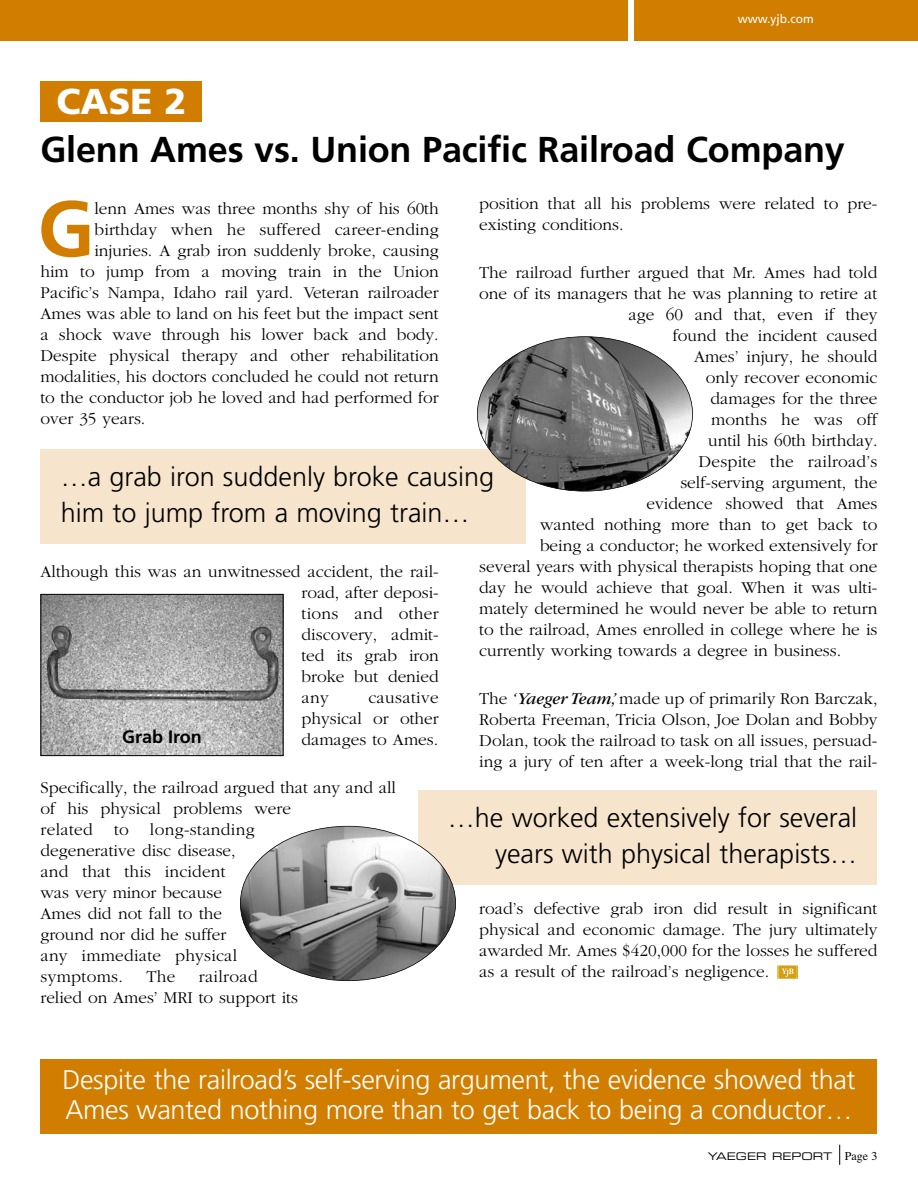
<style>
.page{position:relative;width:918px;height:1188px;background:#fff}
.page>*{position:absolute;margin:0;border:0;box-sizing:border-box;transform-origin:0 0}
.t1{font:700 78.75px "Frutiger";color:#d17e00}
.t2{font:700 36px "Frutiger";letter-spacing:-.005em;color:#000}
.t3{font:900 36px "Frutiger";color:#fff}
.t4{font:300 27px/36px "Frutiger";color:#000}
.t5{font:300 27px/30px "Frutiger";letter-spacing:-.01em;color:#fff}
.t6{font:700 18px "Frutiger";letter-spacing:-.005em;color:#000}
.t7{font:300 17.25px/21px "Garamond";color:#000;text-align:justify}
.t8{font:12px "Frutiger";color:#fff}
.t9{font:10.5px "Eurostile Extended Two";color:#000}
.s1{font-weight:400;font-style:italic}
.s2{font-family:"Times";font-size:12px}
</style>
<div class="page">
<div style="left:0;top:0;width:628px;height:40px;background:#d17e00"></div>
<div style="left:634px;top:0;width:284px;height:40px;background:#d17e00"></div>
<svg style="left:839px;top:1145px;width:1px;height:20px"></svg>
<svg style="left:778px;top:966px;width:20px;height:13px"></svg>
<div style="left:40px;top:449px;width:486px;height:95px;background:#f6e5cc"></div>
<img style="left:477px;top:337px;width:216px;height:154px;border-radius:50%">
<div style="left:418px;top:790px;width:460px;height:95px;background:#f6e5cc"></div>
<img style="left:240px;top:826px;width:216px;height:155px;border-radius:50%">
<div style="left:40px;top:81px;width:162px;height:41px;background:#d17e00"></div>
<img style="left:42px;top:596px;width:240px;height:158px">
<div style="left:40px;top:594px;width:244px;height:162px;border:1px solid #000"></div>
<div style="left:40px;top:1060px;width:838px;height:74px;background:#d17e00"></div>
<h2 class="t3" style="left:56px;top:87px;width:132px">CASE 2</h2>
<p class="t8" style="left:738px;top:14px;width:77px">www.yjb.com</p>
<h2 class="t2" style="left:40px;top:135px;width:806px">Glenn Ames vs. Union Pacific Railroad Company</h2>
<p class="t7" style="left:479px;top:195px;width:400px">position that all his problems were related to pre&shy;existing conditions.</p>
<p class="t7" style="left:479px;top:264px;width:400px">The railroad further argued that Mr. Ames had told</p>
<p class="t7" style="left:479px;top:285px;width:400px">one of its managers that he was planning to retire at</p>
<p class="t7" style="left:629px;top:306px;width:250px">age 60 and that, even if they</p>
<p class="t7" style="left:673px;top:327px;width:206px">found the incident caused</p>
<p class="t7" style="left:694px;top:348px;width:185px">Ames’ injury, he should</p>
<p class="t7" style="left:706px;top:369px;width:173px">only recover economic</p>
<p class="t7" style="left:711px;top:390px;width:168px">damages for the three</p>
<p class="t7" style="left:711px;top:411px;width:168px">months he was off</p>
<p class="t7" style="left:708px;top:432px;width:171px">until his 60th birthday.</p>
<p class="t7" style="left:698px;top:453px;width:181px">Despite the railroad’s</p>
<p class="t7" style="left:680px;top:474px;width:199px">self-serving argument, the</p>
<p class="t7" style="left:647px;top:495px;width:232px">evidence showed that Ames</p>
<p class="t7" style="left:540px;top:516px;width:339px">wanted nothing more than to get back to</p>
<p class="t7" style="left:540px;top:537px;width:339px">being a conductor; he worked extensively for</p>
<p class="t7" style="left:479px;top:558px;width:400px">several years with physical therapists hoping that one</p>
<p class="t7" style="left:479px;top:579px;width:400px">day he would achieve that goal. When it was ulti-</p>
<p class="t7" style="left:479px;top:600px;width:400px">mately determined he would never be able to return</p>
<p class="t7" style="left:479px;top:621px;width:400px">to the railroad, Ames enrolled in college where he is</p>
<p class="t7" style="left:479px;top:642px;width:364px">currently working towards a degree in business.</p>
<p class="t7" style="left:479px;top:690px;width:400px">The <span class="s1">‘Yaeger Team,’</span> made up of primarily Ron Barczak, Roberta Freeman, Tricia Olson, Joe Dolan and Bobby Dolan, took the railroad to task on all issues, persuad&shy;ing a jury of ten after a week-long trial that the rail-</p>
<h1 class="t1" style="left:38px;top:197px;width:58px">G</h1>
<p class="t7" style="left:94px;top:200px;width:346px">lenn Ames was three months shy of his 60th</p>
<p class="t7" style="left:94px;top:221px;width:346px">birthday when he suffered career-ending</p>
<p class="t7" style="left:94px;top:242px;width:346px">injuries. A grab iron suddenly broke, causing</p>
<p class="t7" style="left:41px;top:263px;width:400px">him to jump from a moving train in the Union</p>
<p class="t7" style="left:41px;top:284px;width:400px">Pacific’s Nampa, Idaho rail yard. Veteran railroader</p>
<p class="t7" style="left:41px;top:305px;width:400px">Ames was able to land on his feet but the impact sent</p>
<p class="t7" style="left:41px;top:326px;width:400px">a shock wave through his lower back and body.</p>
<p class="t7" style="left:41px;top:347px;width:400px">Despite physical therapy and other rehabilitation</p>
<p class="t7" style="left:41px;top:368px;width:400px">modalities, his doctors concluded he could not return</p>
<p class="t7" style="left:41px;top:389px;width:400px">to the conductor job he loved and had performed for</p>
<p class="t7" style="left:41px;top:410px;width:106px">over 35 years.</p>
<h3 class="t4" style="left:61px;top:460px;width:435px">…a grab iron suddenly broke causing him to jump from a moving train…</h3>
<p class="t7" style="left:302px;top:563px;width:139px;text-indent:-261px">Although this was an unwitnessed accident, the rail&shy;road, after deposi&shy;tions and other discovery, admit&shy;ted its grab iron broke but denied any</p>
<p class="t7" style="left:302px;top:689px;width:139px;text-indent:67px">causative physical or other damages to Ames.</p>
<p class="t7" style="left:41px;top:779px;width:357px;text-align:left">Specifically, the railroad argued that any and all of his physical problems were<br>related to long-standing<br>degenerative disc disease,<br>and that this incident<br>was very minor because<br>Ames did not fall to the<br>ground nor did he suffer<br>any immediate physical<br>symptoms.</p>
<p class="t6" style="left:122px;top:729px;width:81px">Grab Iron</p>
<h3 class="t4" style="left:448px;top:801px;width:411px;text-align:right">…he worked extensively for several years with physical therapists…</h3>
<p class="t7" style="left:479px;top:900px;width:400px">road’s defective grab iron did result in significant physical and economic damage. The jury ultimately awarded Mr. Ames $420,000 for the losses he suffered as a result of the railroad’s negligence.</p>
<p class="t7" style="left:41px;top:968px;width:259px;text-indent:158px">railroad relied on Ames’ MRI to support its</p>
<p class="t7" style="left:146px;top:968px;width:30px">The</p>
<h3 class="t5" style="left:62px;top:1067px;width:795px">Despite the railroad’s self-serving argument, the evidence showed that<br>Ames wanted nothing more than to get back to being a conductor…</h3>
<p class="t9" style="left:708px;top:1153px;width:171px">YAEGER REPORT <span class="s2">Page 3</span></p>
</div>
